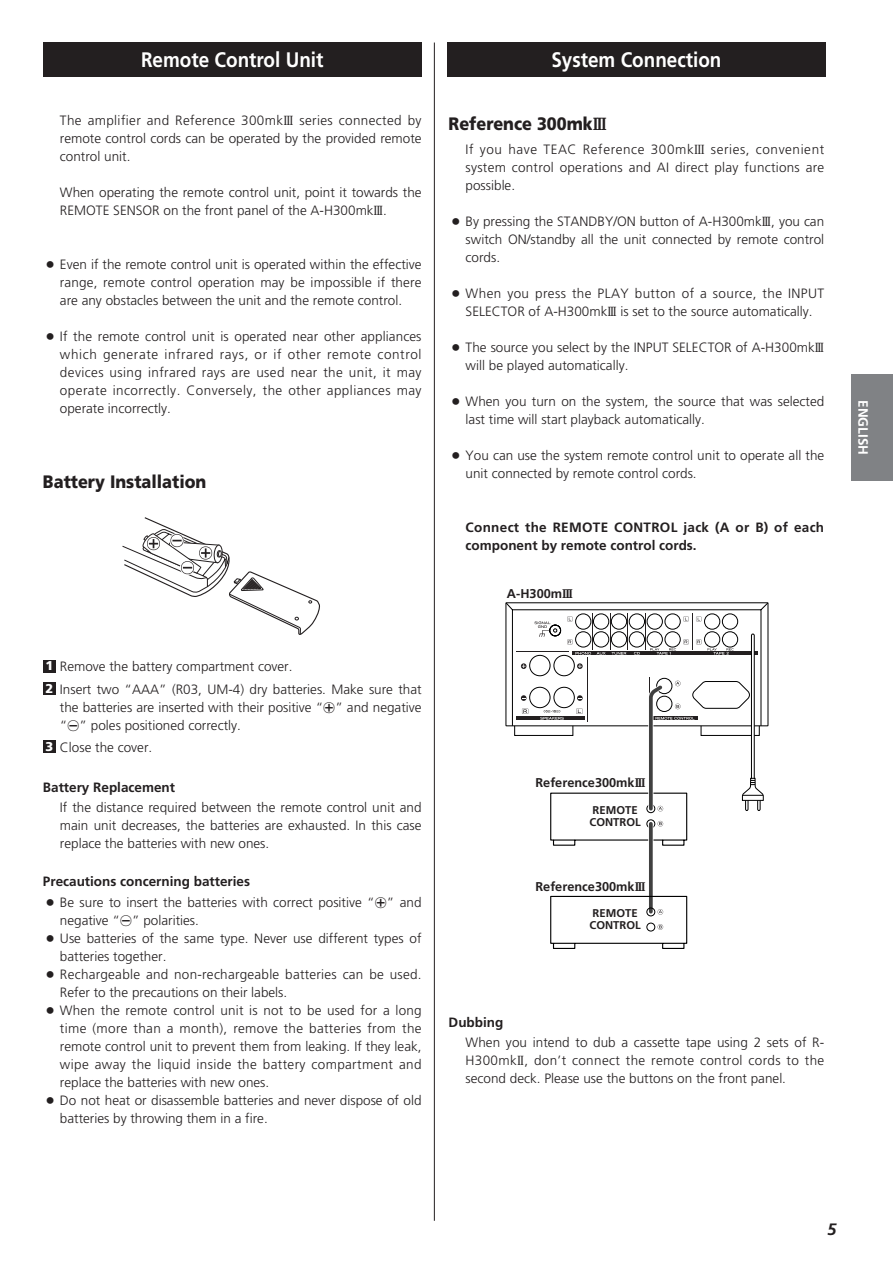
<style>
.page{position:relative;width:893px;height:1262px;background:#fff}
.page>*{position:absolute;margin:0;border:0;box-sizing:border-box;transform-origin:0 0}
.t1{font:700 21px "Frutiger";color:#fff;scale:.9 1}
.t2{font:900 18px "Frutiger";color:#231f20;scale:.9 1}
.t3{font:italic 700 16.5px "Frutiger";color:#231f20}
.t4{font:300 13.5px/18px "Frutiger";color:#231f20;text-align:justify}
.t5{font:300 13.5px "Frutiger";letter-spacing:.025em;color:#231f20}
.t6{font:700 13.5px/18px "Frutiger";letter-spacing:.02em;color:#231f20}
.t7{font:300 13.5px "Frutiger";letter-spacing:.02em;color:#231f20}
.t8{font:700 13.5px "Frutiger";color:#231f20}
.t9{font:700 13.5px "Frutiger";color:#fff}
.t10{font:700 12.75px "Frutiger";color:#231f20}
.t11{font:900 12.75px "Frutiger";color:#fff}
.t12{font:700 11.25px/12px "Frutiger";color:#231f20}
.s1{font-family:"Belwe"}
.s2{font-family:"Teac Font";font-weight:400}
.s3{font-weight:700}
.s4{font-family:"Belwe";font-weight:500}
</style>
<div class="page">
<div style="left:851px;top:374px;width:41px;height:106px;background:#808285"></div>
<hr style="left:434px;top:43px;width:1px;height:1177px;background:#231f20">
<div style="left:447px;top:43px;width:378px;height:34px;background:#231f20"></div>
<div style="left:43px;top:43px;width:378px;height:34px;background:#231f20"></div>
<div style="left:43px;top:740px;width:13px;height:13px;background:#231f20"></div>
<div style="left:43px;top:682px;width:13px;height:12px;background:#231f20"></div>
<div style="left:43px;top:659px;width:13px;height:13px;background:#231f20"></div>
<svg style="left:652px;top:846px;width:1px;height:49px"></svg>
<hr style="left:649px;top:823px;width:3px;height:88px;background:#404040">
<svg style="left:550px;top:895px;width:137px;height:54px"></svg>
<svg style="left:506px;top:602px;width:262px;height:244px"></svg>
<svg style="left:122px;top:517px;width:198px;height:118px"></svg>
<h1 class="t1" style="left:141px;top:51px;width:204px">Remote Control Unit</h1>
<h1 class="t1" style="left:551px;top:51px;width:190px">System Connection</h1>
<p class="t4" style="left:60px;top:112px;width:363px">The amplifier and Reference 300mk<span class="s1">III</span> series connected by remote control cords can be operated by the provided remote control unit.</p>
<p class="t4" style="left:60px;top:184px;width:363px">When operating the remote control unit, point it towards the<br>REMOTE SENSOR on the front panel of the A-H300mk<span class="s1">III</span>.</p>
<p class="t4" style="left:60px;top:256px;width:363px;text-indent:-14px"><span class="s2">&lt;</span> Even if the remote control unit is operated within the effective range, remote control operation may be impossible if there are any obstacles between the unit and the remote control.</p>
<p class="t4" style="left:60px;top:328px;width:363px;text-indent:-14px"><span class="s2">&lt;</span> If the remote control unit is operated near other appliances which generate infrared rays, or if other remote control devices using infrared rays are used near the unit, it may operate incorrectly. Conversely, the other appliances may operate incorrectly.</p>
<h2 class="t2" style="left:43px;top:474px;width:183px">Battery Installation</h2>
<p class="t4" style="left:60px;top:656px;width:363px;line-height:22.2px">Remove the battery compartment cover.<br>Insert two “AAA” (R03, UM-4) dry batteries. Make sure that</p>
<p class="t4" style="left:60px;top:699px;width:363px">the batteries are inserted with their positive “<span class="s2">+</span>” and negative “<span class="s2">_</span>” poles positioned correctly.</p>
<p class="t4" style="left:60px;top:739px;width:94px">Close the cover.</p>
<p class="t8" style="left:43px;top:782px;width:134px">Battery Replacement</p>
<p class="t4" style="left:60px;top:799px;width:363px">If the distance required between the remote control unit and main unit decreases, the batteries are exhausted. In this case replace the batteries with new ones.</p>
<p class="t4" style="left:43px;top:872px;width:380px;line-height:20.1px"><span class="s3">Precautions concerning batteries<br></span><span class="s2">&lt;</span> Be sure to insert the batteries with correct positive “<span class="s2">+</span>” and</p>
<p class="t4" style="left:60px;top:912px;width:140px">negative “<span class="s2">_</span>” polarities.</p>
<p class="t4" style="left:46px;top:930px;width:377px"><span class="s2">&lt;</span> Use batteries of the same type. Never use different types of</p>
<p class="t4" style="left:60px;top:948px;width:108px">batteries together.</p>
<p class="t7" style="left:46px;top:968px;width:377px"><span class="s2">&lt;</span> Rechargeable and non-rechargeable batteries can be used.</p>
<p class="t4" style="left:60px;top:984px;width:229px">Refer to the precautions on their labels.</p>
<p class="t4" style="left:46px;top:1002px;width:377px"><span class="s2">&lt;</span> When the remote control unit is not to be used for a long</p>
<p class="t5" style="left:60px;top:1022px;width:363px">time (more than a month), remove the batteries from the</p>
<p class="t4" style="left:60px;top:1038px;width:363px">remote control unit to prevent them from leaking. If they leak,</p>
<p class="t5" style="left:60px;top:1058px;width:363px">wipe away the liquid inside the battery compartment and</p>
<p class="t4" style="left:60px;top:1074px;width:211px">replace the batteries with new ones.</p>
<p class="t4" style="left:46px;top:1092px;width:377px"><span class="s2">&lt;</span> Do not heat or disassemble batteries and never dispose of old</p>
<p class="t4" style="left:60px;top:1110px;width:209px">batteries by throwing them in a fire.</p>
<p class="t11" style="left:45px;top:661px;width:9px">1</p>
<p class="t11" style="left:45px;top:683px;width:9px">2</p>
<p class="t11" style="left:45px;top:741px;width:9px">3</p>
<h2 class="t2" style="left:448px;top:116px;width:177px">Reference 300mk<span class="s4">III</span></h2>
<p class="t4" style="left:465px;top:142px;width:360px">If you have TEAC Reference 300mk<span class="s1">III</span> series, convenient system control operations and AI direct play functions are possible.</p>
<p class="t4" style="left:465px;top:214px;width:360px;text-indent:-14px"><span class="s2">&lt;</span> By pressing the STANDBY/ON button of A-H300mk<span class="s1">III</span>, you can switch ON/standby all the unit connected by remote control cords.</p>
<p class="t4" style="left:452px;top:286px;width:373px;text-align:center"><span class="s2">&lt;</span> When you press the PLAY button of a source, the INPUT<br>SELECTOR of A-H300mk<span class="s1">III</span> is set to the source automatically.</p>
<p class="t4" style="left:465px;top:340px;width:360px;text-indent:-14px"><span class="s2">&lt;</span> The source you select by the INPUT SELECTOR of A-H300mk<span class="s1">III </span>will be played automatically.</p>
<p class="t4" style="left:465px;top:394px;width:360px;text-indent:-14px"><span class="s2">&lt;</span> When you turn on the system, the source that was selected last time will start playback automatically.</p>
<p class="t4" style="left:465px;top:448px;width:360px;text-indent:-14px"><span class="s2">&lt;</span> You can use the system remote control unit to operate all the unit connected by remote control cords.</p>
<p class="t6" style="left:465px;top:520px;width:360px">Connect the REMOTE CONTROL jack (A or B) of each component by remote control cords.</p>
<p class="t10" style="left:507px;top:588px;width:68px">A-H300m<span class="s4">III</span></p>
<p class="t10" style="left:535px;top:777px;width:112px">Reference300mk<span class="s4">III</span></p>
<p class="t12" style="left:589px;top:805px;width:53px">REMOTE<br>CONTROL</p>
<p class="t10" style="left:535px;top:881px;width:112px">Reference300mk<span class="s4">III</span></p>
<p class="t12" style="left:589px;top:908px;width:53px">REMOTE<br>CONTROL</p>
<p class="t8" style="left:448px;top:1016px;width:56px">Dubbing</p>
<p class="t4" style="left:465px;top:1034px;width:360px">When you intend to dub a cassette tape using 2 sets of R-H300mk<span class="s1">II</span>, don’t connect the remote control cords to the second deck. Please use the buttons on the front panel.</p>
<p class="t9" style="left:868px;top:400px;width:56px;rotate:90deg">ENGLISH</p>
<p class="t3" style="left:827px;top:1222px;width:11px">5</p>
</div>
